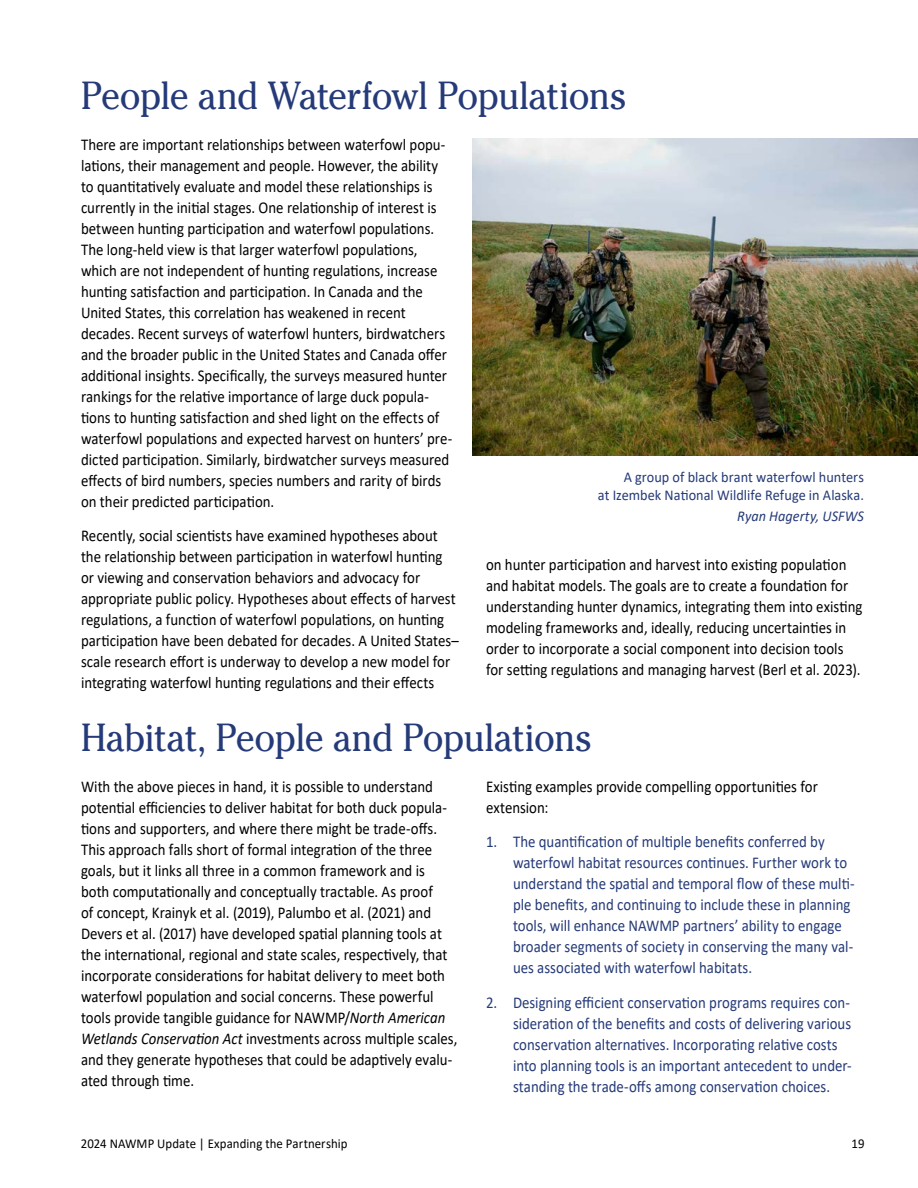
<style>
.page{position:relative;width:918px;height:1188px;background:#fff}
.page>*{position:absolute;margin:0;border:0;box-sizing:border-box;transform-origin:0 0}
.t1{font:39px "Cheltenham Pro";letter-spacing:-.015em;color:#253a78;scale:.92 1}
.id270{font:16.5px/21px "Calibri";color:#000;scale:.9 1}
.t2{font:16.5px/21px "Calibri";color:#253a78;scale:.9 1}
.id50872{font:15px/18px "Calibri";color:#253a78;text-align:right;scale:.95 1}
.id50872-2{font:italic 15px "Calibri";color:#253a78;scale:.95 1}
.t3{font:13.5px "Calibri";letter-spacing:.005em;color:#000;scale:.95 1}
.s1{font-style:italic}
</style>
<div class="page">
<img style="left:472px;top:138px;width:446px;height:318px">
<h2 class="t1" style="left:81px;top:71px;width:595px">People and Waterfowl Populations</h2>
<p class="id270" style="left:81px;top:133px;width:414px">There are important relationships between waterfowl popu&shy;lations, their management and people. However, the ability to quantitatively evaluate and model these relationships is currently in the initial stages. One relationship of interest is between hunting participation and waterfowl populations.<br>The long-held view is that larger waterfowl populations, which are not independent of hunting regulations, increase hunting satisfaction and participation. In Canada and the United States, this correlation has weakened in recent decades. Recent surveys of waterfowl hunters, birdwatchers and the broader public in the United States and Canada offer additional insights. Specifically, the surveys measured hunter rankings for the relative importance of large duck popula&shy;tions to hunting satisfaction and shed light on the effects of waterfowl populations and expected harvest on hunters’ pre&shy;dicted participation. Similarly, birdwatcher surveys measured effects of bird numbers, species numbers and rarity of birds on their predicted participation.</p>
<p class="id270" style="left:81px;top:525px;width:421px">Recently, social scientists have examined hypotheses about the relationship between participation in waterfowl hunting or viewing and conservation behaviors and advocacy for appropriate public policy. Hypotheses about effects of harvest regulations, a function of waterfowl populations, on hunting participation have been debated for decades. A United States– scale research effort is underway to develop a new model for integrating waterfowl hunting regulations and their effects</p>
<p class="id50872" style="left:598px;top:467px;width:282px">A group of black brant waterfowl hunters<br>at Izembek National Wildlife Refuge in Alaska.</p>
<p class="id50872-2" style="left:737px;top:506px;width:135px">Ryan Hagerty, USFWS</p>
<p class="id270" style="left:486px;top:554px;width:420px">on hunter participation and harvest into existing population and habitat models. The goals are to create a foundation for understanding hunter dynamics, integrating them into existing modeling frameworks and, ideally, reducing uncertainties in order to incorporate a social component into decision tools for setting regulations and managing harvest (Berl et al. 2023).</p>
<h2 class="t1" style="left:81px;top:713px;width:557px">Habitat, People and Populations</h2>
<p class="id270" style="left:81px;top:775px;width:420px">With the above pieces in hand, it is possible to understand potential efficiencies to deliver habitat for both duck popula&shy;tions and supporters, and where there might be trade-offs.<br>This approach falls short of formal integration of the three goals, but it links all three in a common framework and is both computationally and conceptually tractable. As proof<br>of concept, Krainyk et al. (2019), Palumbo et al. (2021) and Devers et al. (2017) have developed spatial planning tools at the international, regional and state scales, respectively, that incorporate considerations for habitat delivery to meet both waterfowl population and social concerns. These powerful tools provide tangible guidance for NAWMP/<span class="s1">North American Wetlands Conservation Act</span> investments across multiple scales, and they generate hypotheses that could be adaptively evalu&shy;ated through time.</p>
<p class="id270" style="left:486px;top:775px;width:370px">Existing examples provide compelling opportunities for extension:</p>
<p class="t2" style="left:513px;top:831px;width:381px;text-indent:-27px">1. The quantification of multiple benefits conferred by waterfowl habitat resources continues. Further work to understand the spatial and temporal flow of these multi&shy;ple benefits, and continuing to include these in planning tools, will enhance NAWMP partners’ ability to engage broader segments of society in conserving the many val&shy;ues associated with waterfowl habitats.</p>
<p class="t2" style="left:513px;top:991px;width:378px;text-indent:-27px">2. Designing efficient conservation programs requires con&shy;sideration of the benefits and costs of delivering various conservation alternatives. Incorporating relative costs into planning tools is an important antecedent to under&shy;standing the trade-offs among conservation choices.</p>
<p class="t3" style="left:81px;top:1135px;width:282px">2024 NAWMP Update | Expanding the Partnership</p>
<p class="t3" style="left:851px;top:1135px;width:15px">19</p>
</div>
